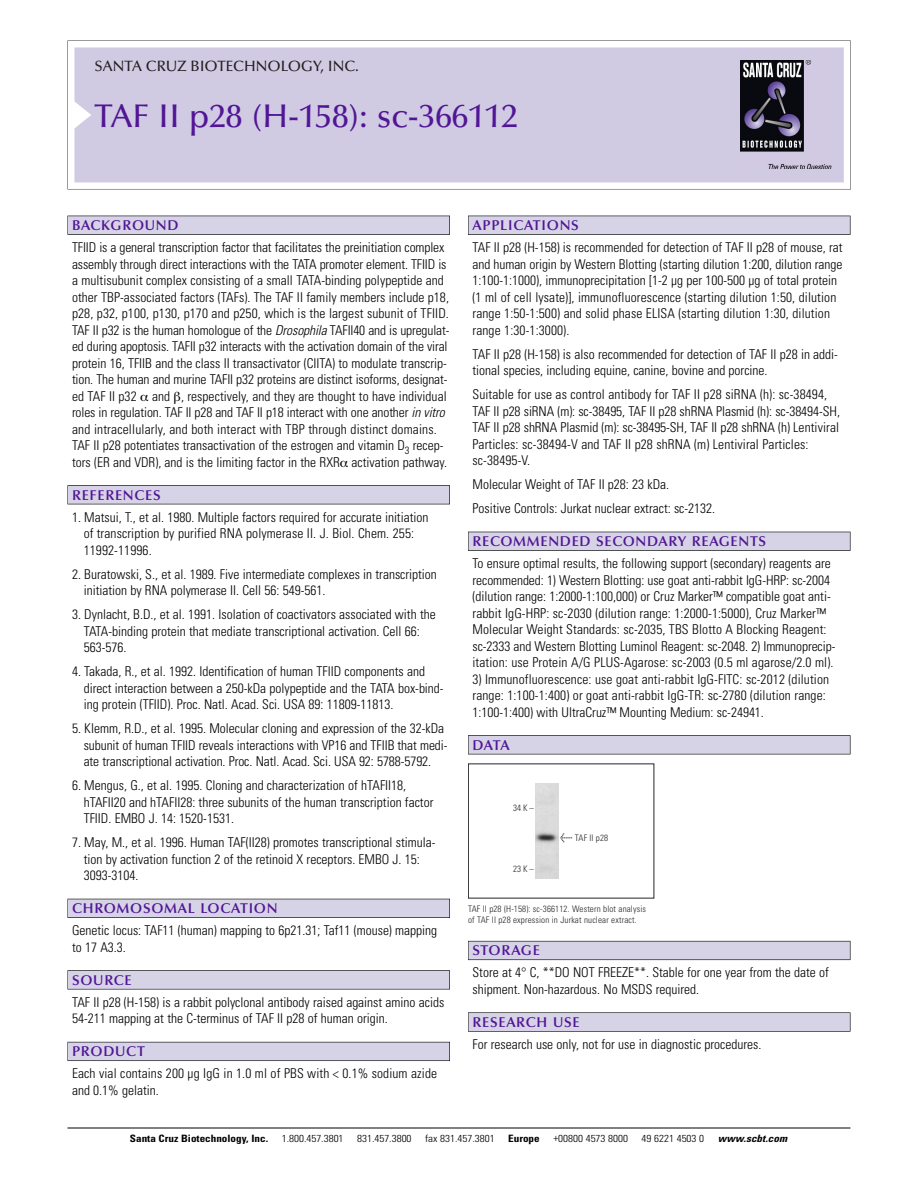
<style>
.page{position:relative;width:918px;height:1188px;background:#fff}
.page>*{position:absolute;margin:0;border:0;box-sizing:border-box;transform-origin:0 0}
.t1{font:500 33px "Optima";color:#511695}
.t2{font:500 15px "Optima";color:#231f20}
.t3{font:600 14.25px "Optima";letter-spacing:.05em;color:#511695}
.t4{font:300 condensed 13.5px/16.5px "Univers";color:#000}
.t5{font:300 condensed 10.2px "Univers";color:#000;scale:1.1 1}
.t6{font:700 condensed 10.2px "Univers";color:#000;scale:1.1 1}
.t7{font:italic 700 condensed 10.2px "Univers";letter-spacing:.005em;color:#000;scale:1.1 1}
.t8{font:9px/10.5px "Univers Condensed Light+USTMBG";letter-spacing:.015em;color:#272627}
.s1{font-style:italic}
.s2{font-family:"Meta Plus Book Roman+YZVUTY";font-size:10.5px}
</style>
<div class="page">
<svg style="left:68px;top:40px;width:783px;height:149px"></svg>
<div style="left:74px;top:47px;width:770px;height:135px;background:#d1cae3"></div>
<img style="left:741px;top:60px;width:90px;height:108px">
<div style="left:68px;top:216px;width:382px;height:19px;background:#525155"></div>
<div style="left:68px;top:216px;width:381px;height:18px;background:#d7d3e7"></div>
<div style="left:68px;top:485px;width:382px;height:19px;background:#525155"></div>
<div style="left:68px;top:486px;width:381px;height:18px;background:#d7d3e7"></div>
<div style="left:68px;top:899px;width:382px;height:19px;background:#525158"></div>
<div style="left:68px;top:899px;width:381px;height:18px;background:#d7d3e7"></div>
<div style="left:68px;top:970px;width:382px;height:19px;background:#575759"></div>
<div style="left:68px;top:971px;width:381px;height:18px;background:#d7d3e7"></div>
<div style="left:68px;top:1042px;width:382px;height:19px;background:#5b5a62"></div>
<div style="left:68px;top:1042px;width:381px;height:18px;background:#d7d3e7"></div>
<div style="left:468px;top:216px;width:382px;height:19px;background:#525155"></div>
<div style="left:468px;top:216px;width:382px;height:18px;background:#d7d3e7"></div>
<div style="left:468px;top:532px;width:382px;height:19px;background:#515055"></div>
<div style="left:468px;top:532px;width:382px;height:18px;background:#d7d3e7"></div>
<div style="left:468px;top:735px;width:382px;height:19px;background:#545357"></div>
<div style="left:468px;top:736px;width:382px;height:18px;background:#d7d3e7"></div>
<div style="left:468px;top:941px;width:382px;height:19px;background:#66646e"></div>
<div style="left:468px;top:941px;width:382px;height:18px;background:#d7d3e7"></div>
<div style="left:468px;top:1012px;width:382px;height:20px;background:#666"></div>
<div style="left:468px;top:1013px;width:382px;height:18px;background:#d7d3e7"></div>
<hr style="left:68px;top:1128px;width:782px;height:1px;background:#000">
<img style="left:535px;top:783px;width:23px;height:96px">
<p class="t2" style="left:94px;top:61px;width:266px">SANTA CRUZ BIOTECHNOLOGY, INC.</p>
<h1 class="t1" style="left:94px;top:103px;width:425px">TAF II p28 (H-158): sc-366112</h1>
<p class="t3" style="left:72px;top:219px;width:108px">BACKGROUND</p>
<p class="t4" style="left:72px;top:240px;width:379px">TFIID is a general transcription factor that facilitates the preinitiation complex assembly through direct interactions with the TATA promoter element. TFIID is a multisubunit complex consisting of a small TATA-binding polypeptide and other TBP-associated factors (TAFs). The TAF II family members include p18, p28, p32, p100, p130, p170 and p250, which is the largest subunit of TFIID.<br>TAF II p32 is the human homologue of the <span class="s1">Drosophila</span> TAFII40 and is upregulat&shy;ed during apoptosis. TAFII p32 interacts with the activation domain of the viral protein 16, TFIIB and the class II transactivator (CIITA) to modulate transcrip&shy;tion. The human and murine TAFII p32 proteins are distinct isoforms, designat&shy;ed TAF II p32 and , respectively, and they are thought to have individual roles in regulation. TAF II p28 and TAF II p18 interact with one another <span class="s1">in vitro </span>and intracellularly, and both interact with TBP through distinct domains.<br>TAF II p28 potentiates transactivation of the estrogen and vitamin D<sub>3</sub> recep&shy;tors (ER and VDR), and is the limiting factor in the RXR activation pathway.</p>
<p class="t3" style="left:72px;top:489px;width:90px">REFERENCES</p>
<p class="t4" style="left:84px;top:510px;width:346px;text-indent:-12px">1. Matsui, T., et al. 1980. Multiple factors required for accurate initiation of transcription by purified RNA polymerase II. J. Biol. Chem. 255:<br>11992-11996.</p>
<p class="t4" style="left:84px;top:567px;width:355px;text-indent:-12px">2. Buratowski, S., et al. 1989. Five intermediate complexes in transcription initiation by RNA polymerase II. Cell 56: 549-561.</p>
<p class="t4" style="left:84px;top:607px;width:354px;text-indent:-12px">3. Dynlacht, B.D., et al. 1991. Isolation of coactivators associated with the<br>TATA-binding protein that mediate transcriptional activation. Cell 66:<br>563-576.</p>
<p class="t4" style="left:84px;top:664px;width:362px;text-indent:-12px">4. Takada, R., et al. 1992. Identification of human TFIID components and direct interaction between a 250-kDa polypeptide and the TATA box-bind&shy;ing protein (TFIID). Proc. Natl. Acad. Sci. USA 89: 11809-11813.</p>
<p class="t4" style="left:84px;top:721px;width:365px;text-indent:-12px">5. Klemm, R.D., et al. 1995. Molecular cloning and expression of the 32-kDa subunit of human TFIID reveals interactions with VP16 and TFIIB that medi&shy;ate transcriptional activation. Proc. Natl. Acad. Sci. USA 92: 5788-5792.</p>
<p class="t4" style="left:84px;top:778px;width:351px;text-indent:-12px">6. Mengus, G., et al. 1995. Cloning and characterization of hTAFII18, hTAFII20 and hTAFII28: three subunits of the human transcription factor<br>TFIID. EMBO J. 14: 1520-1531.</p>
<p class="t4" style="left:84px;top:835px;width:353px;text-indent:-12px">7. May, M., et al. 1996. Human TAF(II28) promotes transcriptional stimula&shy;tion by activation function 2 of the retinoid X receptors. EMBO J. 15:<br>3093-3104.</p>
<p class="t3" style="left:72px;top:903px;width:207px">CHROMOSOMAL LOCATION</p>
<p class="t4" style="left:72px;top:923px;width:367px">Genetic locus: TAF11 (human) mapping to 6p21.31; Taf11 (mouse) mapping to 17 A3.3.</p>
<p class="t3" style="left:72px;top:974px;width:61px">SOURCE</p>
<p class="t4" style="left:72px;top:995px;width:374px">TAF II p28 (H-158) is a rabbit polyclonal antibody raised against amino acids<br>54-211 mapping at the C-terminus of TAF II p28 of human origin.</p>
<p class="t3" style="left:72px;top:1046px;width:74px">PRODUCT</p>
<p class="t4" style="left:72px;top:1066px;width:367px">Each vial contains 200 µg IgG in 1.0 ml of PBS with &lt; 0.1% sodium azide and 0.1% gelatin.</p>
<p class="t3" style="left:473px;top:219px;width:108px">APPLICATIONS</p>
<p class="t4" style="left:473px;top:240px;width:372px">TAF II p28 (H-158) is recommended for detection of TAF II p28 of mouse, rat and human origin by Western Blotting (starting dilution 1:200, dilution range 1:100-1:1000), immunoprecipitation [1-2 µg per 100-500 µg of total protein (1 ml of cell lysate)], immunofluorescence (starting dilution 1:50, dilution range 1:50-1:500) and solid phase ELISA (starting dilution 1:30, dilution range 1:30-1:3000).</p>
<p class="t4" style="left:473px;top:347px;width:367px">TAF II p28 (H-158) is also recommended for detection of TAF II p28 in addi&shy;tional species, including equine, canine, bovine and porcine.</p>
<p class="t4" style="left:473px;top:387px;width:369px">Suitable for use as control antibody for TAF II p28 siRNA (h): sc-38494, TAF II p28 siRNA (m): sc-38495, TAF II p28 shRNA Plasmid (h): sc-38494-SH, TAF II p28 shRNA Plasmid (m): sc-38495-SH, TAF II p28 shRNA (h) Lentiviral Particles: sc-38494-V and TAF II p28 shRNA (m) Lentiviral Particles: sc-38495-V.</p>
<p class="t4" style="left:473px;top:473px;width:244px;line-height:24px">Molecular Weight of TAF II p28: 23 kDa.<br>Positive Controls: Jurkat nuclear extract: sc-2132.</p>
<p class="t3" style="left:473px;top:536px;width:295px">RECOMMENDED SECONDARY REAGENTS</p>
<p class="t4" style="left:473px;top:556px;width:364px">To ensure optimal results, the following support (secondary) reagents are recommended: 1) Western Blotting: use goat anti-rabbit IgG-HRP: sc-2004 (dilution range: 1:2000-1:100,000) or Cruz Marker™ compatible goat anti&shy;rabbit IgG-HRP: sc-2030 (dilution range: 1:2000-1:5000), Cruz Marker™ Molecular Weight Standards: sc-2035, TBS Blotto A Blocking Reagent: sc-2333 and Western Blotting Luminol Reagent: sc-2048. 2) Immunoprecip&shy;itation: use Protein A/G PLUS-Agarose: sc-2003 (0.5 ml agarose/2.0 ml).</p>
<p class="t4" style="left:473px;top:672px;width:358px">3) Immunofluorescence: use goat anti-rabbit IgG-FITC: sc-2012 (dilution range: 1:100-1:400) or goat anti-rabbit IgG-TR: sc-2780 (dilution range:<br>1:100-1:400) with UltraCruz™ Mounting Medium: sc-24941.</p>
<p class="t3" style="left:473px;top:739px;width:39px">DATA</p>
<p class="t8" style="left:513px;top:804px;width:22px">34K–</p>
<p class="t8" style="left:513px;top:864px;width:22px">23K–</p>
<p class="t8" style="left:560px;top:833px;width:49px"><span class="s2">&lt;</span> TAF II p28</p>
<p class="t8" style="left:468px;top:905px;width:180px">TAF II p28 (H-158): sc-366112. Western blot analysis of TAF II p28 expression in Jurkat nuclear extract.</p>
<p class="t3" style="left:473px;top:945px;width:69px">STORAGE</p>
<p class="t4" style="left:473px;top:965px;width:358px">Store at 4° C, **DO NOT FREEZE**. Stable for one year from the date of shipment. Non-hazardous. No MSDS required.</p>
<p class="t3" style="left:473px;top:1016px;width:109px">RESEARCH USE</p>
<p class="t4" style="left:473px;top:1037px;width:290px">For research use only, not for use in diagnostic procedures.</p>
<p class="t6" style="left:130px;top:1135px;width:127px">Santa Cruz Biotechnology, Inc.</p>
<p class="t5" style="left:282px;top:1135px;width:58px">1.800.457.3801</p>
<p class="t5" style="left:357px;top:1135px;width:51px">831.457.3800</p>
<p class="t5" style="left:425px;top:1135px;width:65px">fax 831.457.3801</p>
<p class="t6" style="left:508px;top:1135px;width:30px">Europe</p>
<p class="t5" style="left:553px;top:1135px;width:69px">+00800 4573 8000</p>
<p class="t5" style="left:642px;top:1135px;width:58px">49 6221 4503 0</p>
<p class="t7" style="left:718px;top:1135px;width:64px">www.scbt.com</p>
</div>
